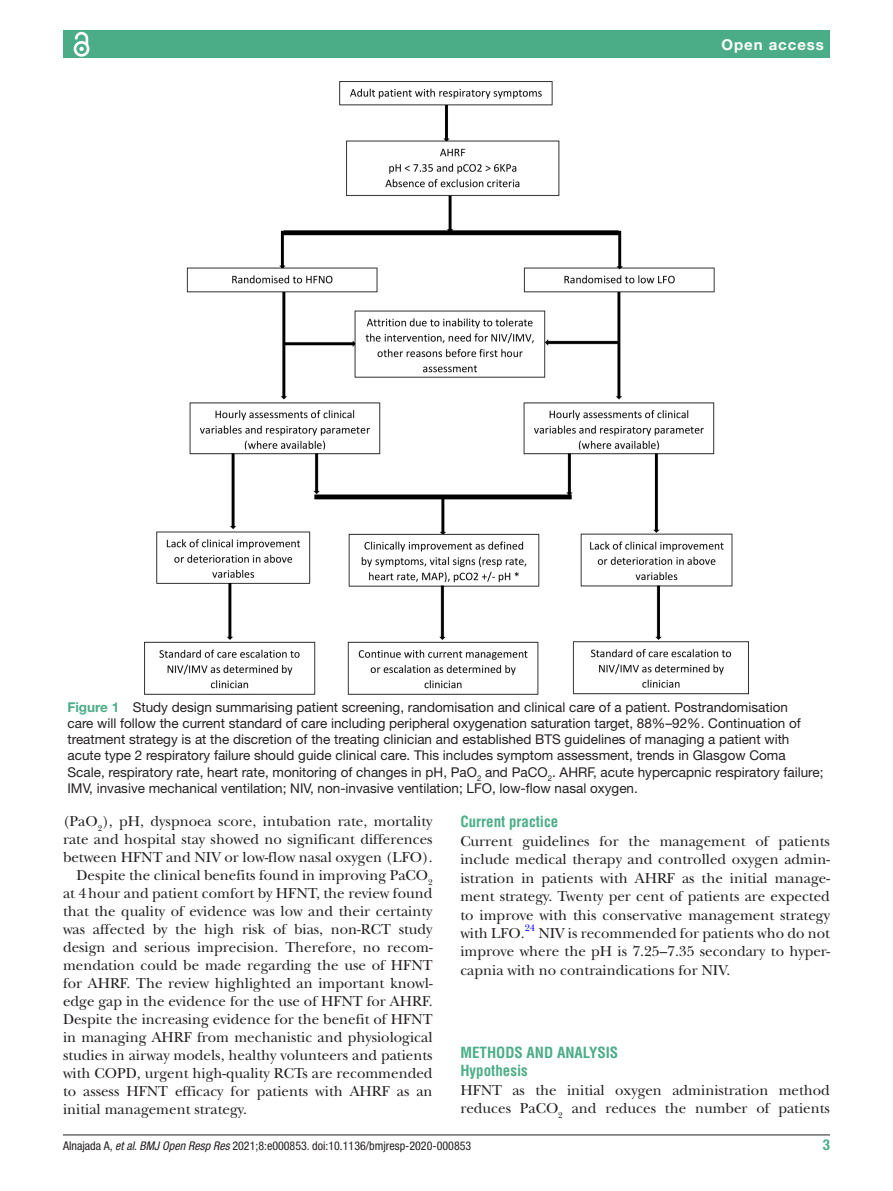
<style>
.page{position:relative;width:893px;height:1191px;background:#fff}
.page>*{position:absolute;margin:0;border:0;box-sizing:border-box;transform-origin:0 0}
.t1{font:15px/18.5px "New Baskerville";color:#231f20;text-align:justify}
.t2{font:700 condensed 15px/18.5px "Helvetica";color:#4bad87}
.t3{font:700 15px "Helvetica Neue LT Std";letter-spacing:.065em;color:#fff}
.t4{font:700 condensed 15px "Helvetica Neue LT Std";color:#4bad87}
.t5{font:13.5px/16.2px "Helvetica Neue LT Std";color:#231f20}
.t6{font:condensed 12px "Helvetica Neue LT Std";color:#231f20}
.t7{font:9.9px "New Baskerville";color:#00f}
.s1{font-weight:700;color:#4bad87}
.s2{font-style:italic}
</style>
<div class="page">
<hr style="left:63px;top:1134px;width:767px;height:1px;background:#231f20">
<div style="left:63px;top:31px;width:767px;height:27px;background:#4bad87"></div>
<svg style="left:73px;top:31px;width:17px;height:26px"></svg>
<img style="left:144px;top:81px;width:605px;height:613px">
<p class="t3" style="left:721px;top:35px;width:104px">Open access</p>
<p class="t5" style="left:67px;top:699px;width:757px"><span class="s1">Figure 1</span> Study design summarising patient screening, randomisation and clinical care of a patient. Postrandomisation<br>care will follow the current standard of care including peripheral oxygenation saturation target, 88%–92%. Continuation of treatment strategy is at the discretion of the treating clinician and established BTS guidelines of managing a patient with acute type 2 respiratory failure should guide clinical care. This includes symptom assessment, trends in Glasgow Coma Scale, respiratory rate, heart rate, monitoring of changes in pH, PaO<sub>2</sub> and PaCO<sub>2</sub>. AHRF, acute hypercapnic respiratory failure; IMV, invasive mechanical ventilation; NIV, non-invasive ventilation; LFO, low-flow nasal oxygen.</p>
<p class="t1" style="left:63px;top:811px;width:371px">(PaO<sub>2</sub>), pH, dyspnoea score, intubation rate, mortality</p>
<p class="t1" style="left:63px;top:829px;width:371px">rate and hospital stay showed no significant differences</p>
<p class="t1" style="left:63px;top:847px;width:371px">between HFNT and NIV or low-flow nasal oxygen (LFO).</p>
<p class="t1" style="left:77px;top:865px;width:358px">Despite the clinical benefits found in improving PaCO<sub>2</sub></p>
<p class="t1" style="left:63px;top:883px;width:371px">at 4hour and patient comfort by HFNT, the review found</p>
<p class="t1" style="left:63px;top:901px;width:371px">that the quality of evidence was low and their certainty</p>
<p class="t1" style="left:63px;top:919px;width:371px">was affected by the high risk of bias, non-RCT study</p>
<p class="t1" style="left:63px;top:937px;width:371px">design and serious imprecision. Therefore, no recom-</p>
<p class="t1" style="left:63px;top:955px;width:371px">mendation could be made regarding the use of HFNT</p>
<p class="t1" style="left:63px;top:973px;width:371px">for AHRF. The review highlighted an important knowl-</p>
<p class="t1" style="left:63px;top:991px;width:371px">edge gap in the evidence for the use of HFNT for AHRF.</p>
<p class="t1" style="left:63px;top:1009px;width:371px">Despite the increasing evidence for the benefit of HFNT</p>
<p class="t1" style="left:63px;top:1027px;width:371px">in managing AHRF from mechanistic and physiological</p>
<p class="t1" style="left:63px;top:1045px;width:371px">studies in airway models, healthy volunteers and patients</p>
<p class="t1" style="left:63px;top:1063px;width:371px">with COPD, urgent high-quality RCTs are recommended</p>
<p class="t1" style="left:63px;top:1081px;width:371px">to assess HFNT efficacy for patients with AHRF as an</p>
<p class="t1" style="left:63px;top:1099px;width:186px">initial management strategy.</p>
<p class="t2" style="left:460px;top:812px;width:99px">Current practice</p>
<p class="t1" style="left:460px;top:832px;width:371px">Current guidelines for the management of patients include medical therapy and controlled oxygen admin&shy;istration in patients with AHRF as the initial manage&shy;ment strategy. Twenty per cent of patients are expected to improve with this conservative management strategy with LFO.</p>
<p class="t7" style="left:525px;top:922px;width:12px">24</p>
<p class="t1" style="left:460px;top:924px;width:371px;text-indent:78px">NIV is recommended for patients who do not improve where the pH is 7.25–7.35 secondary to hyper&shy;capnia with no contraindications for NIV.</p>
<p class="t2" style="left:460px;top:1043px;width:159px">METHODS AND ANALYSIS<br>Hypothesis</p>
<p class="t1" style="left:460px;top:1080px;width:371px">HFNT as the initial oxygen administration method reduces PaCO<sub>2</sub> and reduces the number of patients</p>
<p class="t6" style="left:63px;top:1138px;width:410px">Alnajada A, <span class="s2">et al</span>. <span class="s2">BMJ Open Resp Res</span> 2021;8:e000853. doi:10.1136/bmjresp-2020-000853</p>
<p class="t4" style="left:823px;top:1135px;width:9px">3</p>
</div>
